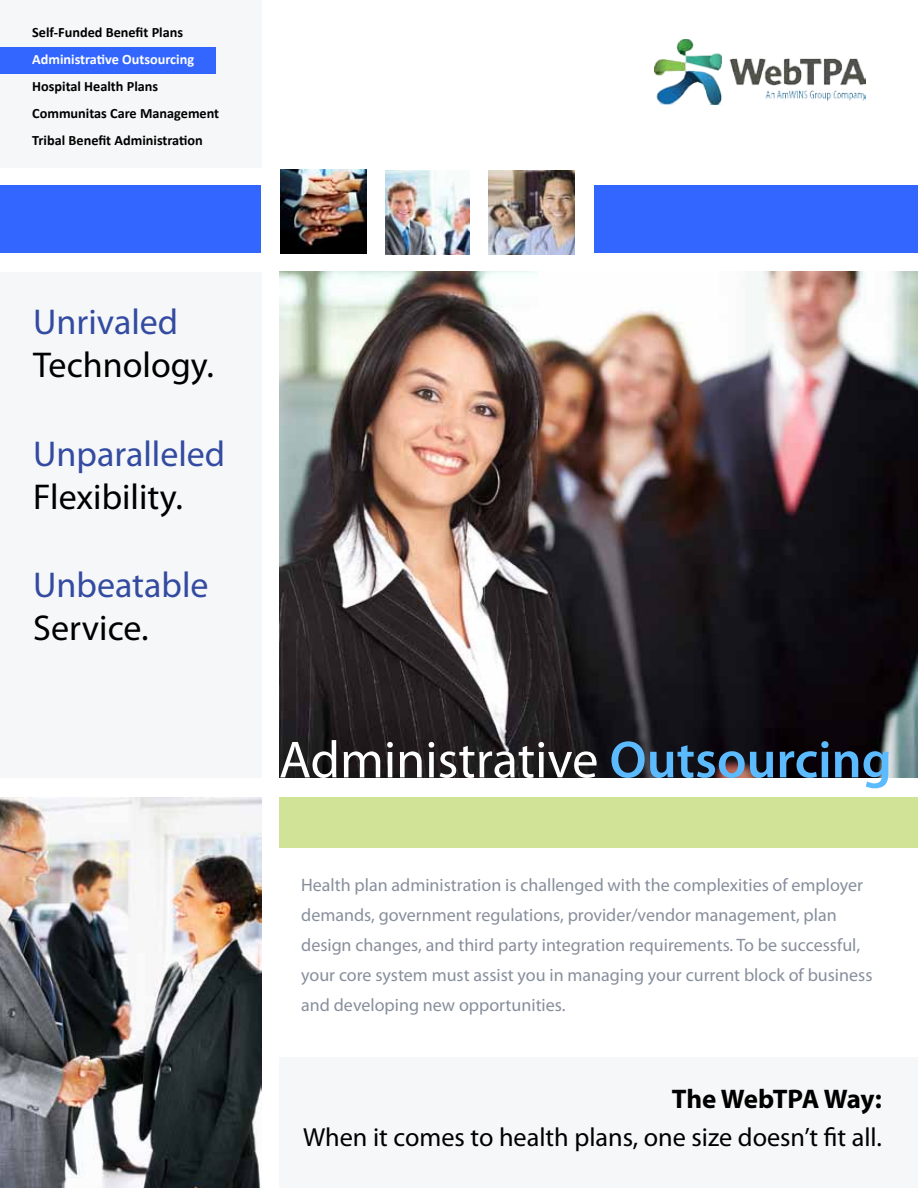
<style>
.page{position:relative;width:918px;height:1188px;background:#fff}
.page>*{position:absolute;margin:0;border:0;box-sizing:border-box;transform-origin:0 0}
.t1{font:52.5px "Myriad Pro";color:#fff}
.t2{font:36px "Myriad Pro";color:#334ba0}
.t3{font:36px "Myriad Pro";color:#000}
.t4{font:700 27px "Myriad Pro";letter-spacing:-.01em;color:#000}
.t5{font:26.25px "Myriad Pro";color:#000}
.t6{font:18px/30px "Myriad Pro";color:#878f9c}
.t7{font:700 14.25px/27px "Calibri";color:#000}
.t8{font:700 14.25px "Calibri";color:#fff}
.s1{font-weight:600;color:#5cbaff}
</style>
<div class="page">
<div style="left:0;top:185px;width:918px;height:68px;background:#36f"></div>
<img style="left:279px;top:272px;width:638px;height:506px">
<div style="left:279px;top:797px;width:639px;height:51px;background:#d1e396"></div>
<div style="left:0;top:272px;width:262px;height:506px;background:#f6f7f8"></div>
<img style="left:0;top:797px;width:262px;height:391px">
<div style="left:261px;top:158px;width:333px;height:110px;background:#fff"></div>
<img style="left:386px;top:170px;width:83px;height:84px">
<img style="left:280px;top:170px;width:87px;height:84px">
<img style="left:488px;top:170px;width:87px;height:84px">
<img style="left:655px;top:39px;width:211px;height:65px">
<div style="left:279px;top:1057px;width:639px;height:131px;background:#f6f7f8"></div>
<div style="left:0;top:0;width:262px;height:167px;background:#f6f7f8"></div>
<div style="left:0;top:47px;width:215px;height:27px;background:#36f"></div>
<p class="t7" style="left:32px;top:19px;width:152px">Self-Funded Benefit Plans</p>
<p class="t8" style="left:32px;top:51px;width:163px">Administrative Outsourcing</p>
<p class="t7" style="left:32px;top:73px;width:188px">Hospital Health Plans<br>Communitas Care Management<br>Tribal Benefit Administration</p>
<h2 class="t2" style="left:33px;top:300px;width:146px">Unrivaled</h2>
<h2 class="t3" style="left:33px;top:343px;width:182px">Technology.</h2>
<h2 class="t2" style="left:33px;top:431px;width:193px">Unparalleled</h2>
<h2 class="t3" style="left:33px;top:475px;width:151px">Flexibility.</h2>
<h2 class="t2" style="left:33px;top:563px;width:177px">Unbeatable</h2>
<h2 class="t3" style="left:33px;top:606px;width:117px">Service.</h2>
<h1 class="t1" style="left:279px;top:727px;width:614px">Administrative <span class="s1">Outsourcing</span></h1>
<p class="t6" style="left:301px;top:870px;width:573px">Health plan administration is challenged with the complexities of employer demands, government regulations, provider/vendor management, plan design changes, and third party integration requirements. To be successful, your core system must assist you in managing your current block of business and developing new opportunities.</p>
<h3 class="t4" style="left:672px;top:1082px;width:212px">The WebTPA Way:</h3>
<h3 class="t5" style="left:303px;top:1121px;width:580px">When it comes to health plans, one size doesn’t fit all.</h3>
</div>
